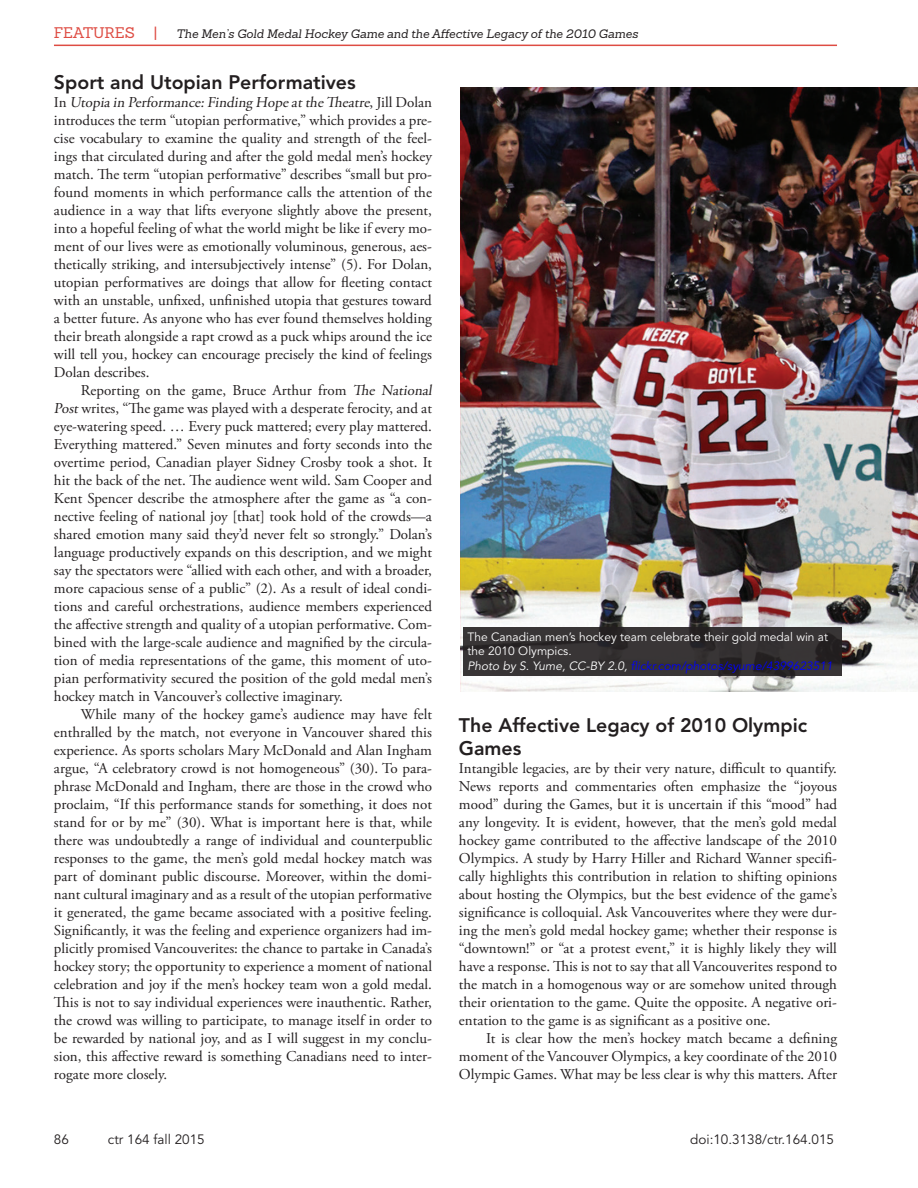
<style>
.page{position:relative;width:918px;height:1188px;background:#fff}
.page>*{position:absolute;margin:0;border:0;box-sizing:border-box;transform-origin:0 0}
.t1{font:800 19.5px/23.4px "Avenir";color:#231f20}
.t2{font:15px/18px "Adobe Garamond Pro";color:#231f20;text-align:justify}
.t3{font:15px "Sanchez";color:#de4c43}
.t4{font:13.5px "Avenir";color:#231f20}
.t5{font:12px/14.4px "Avenir";color:#fff}
.t6{font:italic 12px "Sanchez";color:#231f20}
.s1{font-style:normal;font-size:15px;color:#de4c43}
.s2{font-style:italic}
.s3{font-style:italic;color:#00f}
</style>
<div class="page">
<hr style="left:54px;top:45px;width:783px;height:1px;background:#de4c43">
<img style="left:460px;top:87px;width:458px;height:604px">
<svg style="left:463px;top:627px;width:378px;height:49px;background:#333031"></svg>
<p class="t3" style="left:54px;top:23px;width:82px">FEATURES</p>
<p class="t6" style="left:154px;top:26px;width:486px"><span class="s1">|</span> The Men’s Gold Medal Hockey Game and the Affective Legacy of the 2010 Games</p>
<h1 class="t1" style="left:54px;top:70px;width:303px">Sport and Utopian Performatives</h1>
<p class="t2" style="left:54px;top:94px;width:380px">I n Utopia in Performance:Finding Hope atthe Theatre, Ji l l D o l a n introduces the term “utopian performative,” which provides a pre&shy;cise vocabulary to examine the quality and strength of the feel&shy;ings that circulated during and after the gold medal men’s hockey match. The term “utopian performative” describes “small but pro&shy;found moments in which performance calls the attention of the audience in a way that lifts everyone slightly above the present, into a hopeful feeling of what the world might be like if every mo&shy;ment of our lives were as emotionally voluminous, generous, aes&shy;thetically striking, and intersubjectively intense” (5). For Dolan, utopian performatives are doings that allow for fleeting contact with an unstable, unfixed, unfinished utopia that gestures toward a better future. As anyone who has ever found themselves holding their breath alongside a rapt crowd as a puck whips around the ice will tell you, hockey can encourage precisely the kind of feelings Dolan describes.</p>
<p class="t2" style="left:54px;top:382px;width:382px;text-align:left;text-indent:27px">Reporting on the game, Bruce Arthur from The National Postwrites, “The game was played with a desperate ferocity, and at eye-watering speed. … Every puck mattered; every play mattered.<br>Everything mattered.” Seven minutes and forty seconds into the overtime period, Canadian player Sidney Crosby took a shot. It hit the back of the net. The audience went wild. Sam Cooper and Kent Spencer describe the atmosphere after the game as “a con&shy;nective feeling of national joy [that] took hold of the crowds—a shared emotion many said they’d never felt so strongly.” Dolan’s language productively expands on this description, and we might say the spectators were “allied with each other, and with a broader, more capacious sense of a public” (2). As a result of ideal condi&shy;tions and careful orchestrations, audience members experienced the affective strength and quality of a utopian performative. Com&shy;bined with the large-scale audience and magnified by the circula&shy;tion of media representations of the game, this moment of uto&shy;pian performativity secured the position of the gold medal men’s hockey match in Vancouver’s collective imaginary.</p>
<p class="t2" style="left:54px;top:706px;width:380px;text-indent:27px">While many of the hockey game’s audience may have felt enthralled by the match, not everyone in Vancouver shared this experience. As sports scholars Mary McDonald and Alan Ingham argue, “A celebratory crowd is not homogeneous” (30). To para&shy;phrase McDonald and Ingham, there are those in the crowd who proclaim, “If this performance stands for something, it does not stand for or by me” (30). What is important here is that, while there was undoubtedly a range of individual and counterpublic responses to the game, the men’s gold medal hockey match was part of dominant public discourse. Moreover, within the domi&shy;nant cultural imaginary and as a result of the utopian performative it generated, the game became associated with a positive feeling.<br>Significantly, it was the feeling and experience organizers had im&shy;plicitly promised Vancouverites: the chance to partake in Canada’s hockey story; the opportunity to experience a moment of national celebration and joy if the men’s hockey team won a gold medal.<br>This is not to say individual experiences were inauthentic. Rather, the crowd was willing to participate, to manage itself in order to be rewarded by national joy, and as I will suggest in my conclu&shy;sion, this affective reward is something Canadians need to inter&shy;rogate more closely.</p>
<p class="t5" style="left:468px;top:630px;width:367px">The Canadian men’s hockey team celebrate their gold medal win at the 2010 Olympics.<br><span class="s2">Photo by S. Yume, CC-BY 2.0,</span> <span class="s3">flickr.com/photos/syume/4399623511</span></p>
<h1 class="t1" style="left:459px;top:713px;width:350px">The Affective Legacy of 2010 Olympic<br>Games</h1>
<p class="t2" style="left:459px;top:760px;width:380px">Intangible legacies, are by their very nature, difficult to quantify.<br>News reports and commentaries often emphasize the “joyous mood” during the Games, but it is uncertain if this “mood” had any longevity. It is evident, however, that the men’s gold medal hockey game contributed to the affective landscape of the 2010<br>Olympics. A study by Harry Hiller and Richard Wanner specifi&shy;cally highlights this contribution in relation to shifting opinions about hosting the Olympics, but the best evidence of the game’s significance is colloquial. Ask Vancouverites where they were dur&shy;ing the men’s gold medal hockey game; whether their response is “downtown!” or “at a protest event,” it is highly likely they will have a response. This is not to say that all Vancouverites respond to the match in a homogenous way or are somehow united through their orientation to the game. Quite the opposite. A negative ori&shy;entation to the game is as significant as a positive one.</p>
<p class="t2" style="left:459px;top:1030px;width:379px;text-indent:27px">It is clear how the men’s hockey match became a defining moment of the Vancouver Olympics, a key coordinate of the 2010<br>Olympic Games. What may be less clear is why this matters. After</p>
<p class="t4" style="left:54px;top:1132px;width:17px">86</p>
<p class="t4" style="left:108px;top:1132px;width:98px">ctr 164 fall 2015</p>
<p class="t4" style="left:690px;top:1132px;width:145px">doi:10.3138/ctr.164.015</p>
</div>
